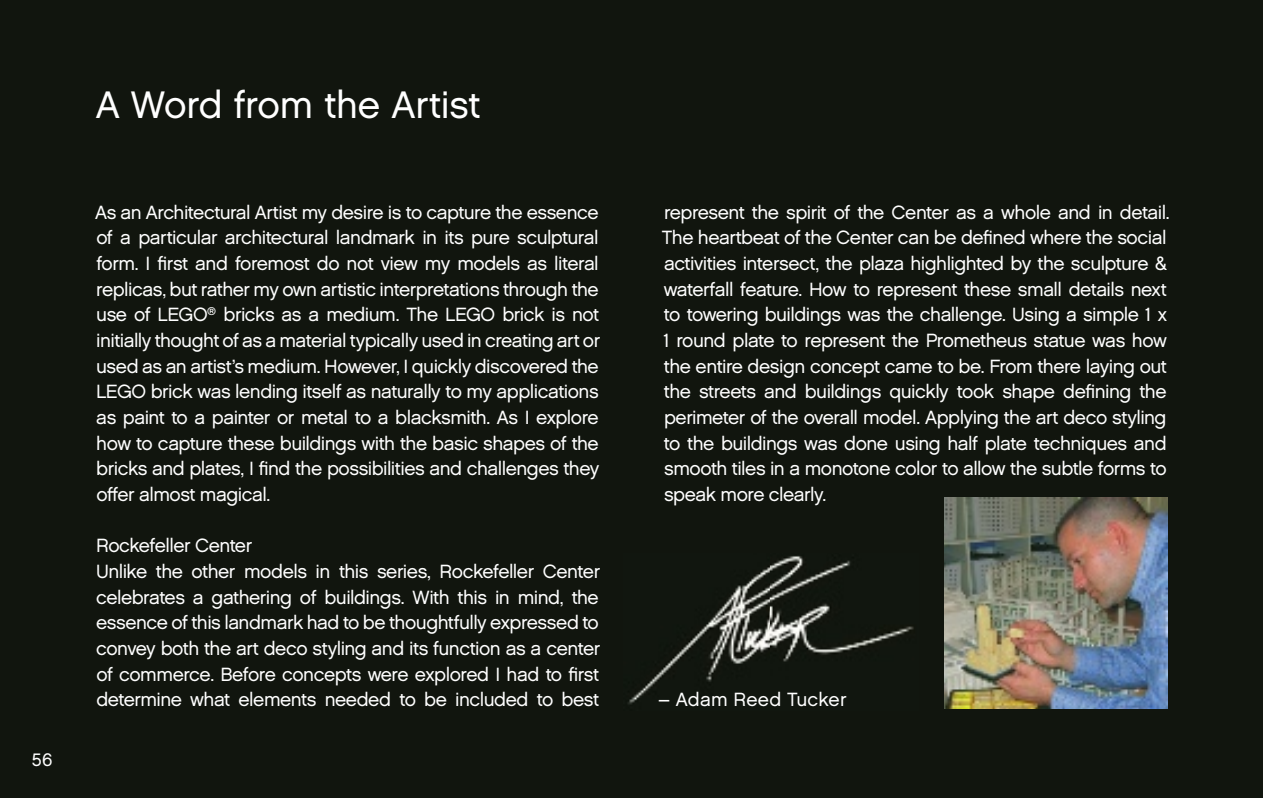
<style>
.page{position:relative;width:1263px;height:798px;background:#fff}
.page>*{position:absolute;margin:0;border:0;box-sizing:border-box;transform-origin:0 0}
.t1{font:38.25px "LEGO Chalet 60";letter-spacing:-.01em;color:#fff}
.t2{font:19.12px/25.7px "LEGO Chalet 60";letter-spacing:-.025em;color:#fff}
.t3{font:19.12px "LEGO Chalet 60";letter-spacing:.01em;color:#fff}
.t4{font:18px "LEGO Chalet 60";color:#fff}
</style>
<div class="page">
<div style="left:0;top:0;width:1263px;height:797px;background:#11150e"></div>
<img style="left:944px;top:497px;width:223px;height:211px">
<img style="left:628px;top:556px;width:286px;height:148px">
<p class="t4" style="left:32px;top:752px;width:22px">56</p>
<h1 class="t1" style="left:96px;top:89px;width:386px">A Word from the Artist</h1>
<p class="t2" style="left:95px;top:201px;width:507px;text-align:justify">As an Architectural Artist my desire is to capture the essence of a particular architectural landmark in its pure sculptural form. I first and foremost do not view my models as literal replicas, but rather my own artistic interpretations through the use of LEGO<sup>®</sup> bricks as a medium. The LEGO brick is not initially thought of as a material typically used in creating art or used as an artist’s medium. However, I quickly discovered the LEGO brick was lending itself as naturally to my applications as paint to a painter or metal to a blacksmith. As I explore how to capture these buildings with the basic shapes of the bricks and plates, I find the possibilities and challenges they offer almost magical.</p>
<p class="t2" style="left:96px;top:534px;width:506px">Rockefeller Center<br>Unlike the other models in this series, Rockefeller Center celebrates a gathering of buildings. With this in mind, the essence of this landmark had to be thoughtfully expressed to convey both the art deco styling and its function as a center of commerce. Before concepts were explored I had to first determine what elements needed to be included to best</p>
<p class="t2" style="left:662px;top:201px;width:509px">represent the spirit of the Center as a whole and in detail.<br>The heartbeat of the Center can be defined where the social activities intersect, the plaza highlighted by the sculpture &amp; waterfall feature. How to represent these small details next to towering buildings was the challenge. Using a simple 1 x 1 round plate to represent the Prometheus statue was how the entire design concept came to be. From there laying out the streets and buildings quickly took shape defining the perimeter of the overall model. Applying the art deco styling to the buildings was done using half plate techniques and smooth tiles in a monotone color to allow the subtle forms to speak more clearly.</p>
<p class="t3" style="left:658px;top:691px;width:190px">– Adam Reed Tucker</p>
</div>
